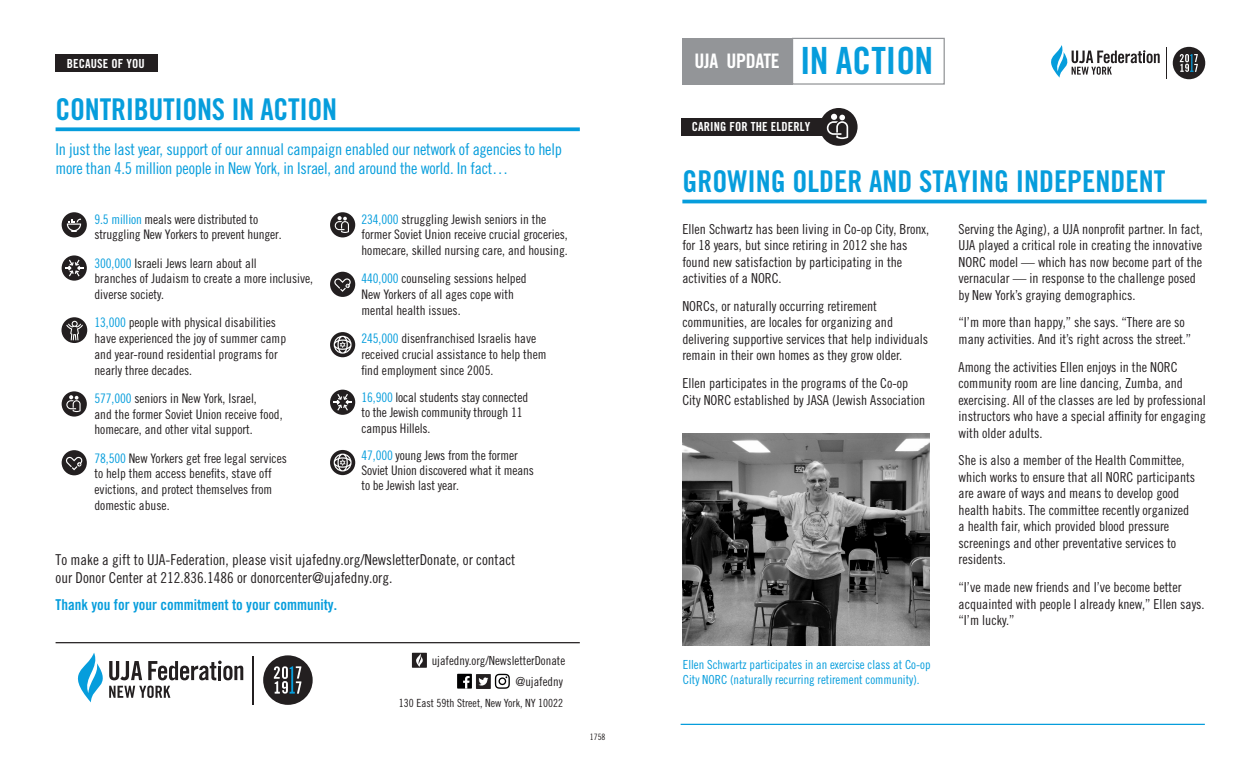
<style>
.page{position:relative;width:1260px;height:765px;background:#fff}
.page>*{position:absolute;margin:0;border:0;box-sizing:border-box;transform-origin:0 0}
.t1{font:37.5px "Trade Gothic LT Std Bd Cn 20";color:#069ddc}
.bodycopy{font:30px "Trade Gothic LT Std Bd Cn 20";color:#069ddc}
.t2{font:20px "Trade Gothic LT Std Bd Cn 20";letter-spacing:-.015em;color:#fff}
.mason_light_10_pt_bl{font:16.25px/18.8px "Trade Gothic LT Std Cn 18";letter-spacing:-.015em;color:#069ddc}
.bodycopy-2{font:15px/18px "Trade Gothic LT Std Cn 18";color:#231f20}
.bodycopy-3{font:15px "Trade Gothic LT Std Bd Cn 20";color:#069ddc}
.bodycopy-4{font:13.75px/16.5px "Trade Gothic LT Std Cn 18";color:#231f20}
.bodycopy-5{font:13.12px/15.8px "Trade Gothic LT Std Cn 18";color:#231f20}
.t3{font:12.5px/15px "Trade Gothic LT Std Cn 18";color:#069ddc}
.Heading_7{font:12.5px "Trade Gothic LT Std Cn 18";color:#231f20}
.t4{font:12.5px "Trade Gothic LT Std Bd Cn 20";letter-spacing:.01em;color:#fff}
.t5{font:11.25px "Trade Gothic LT Std Cn 18";color:#231f20}
.t6{font:8.75px "Trade Gothic LT Std Cn 18";color:#231f20}
.s1{color:#069ddc}
</style>
<div class="page">
<svg style="left:77px;top:653px;width:166px;height:49px"></svg>
<div style="left:263px;top:655px;width:50px;height:50px;background:#231f20;border-radius:50%"></div>
<svg style="left:274px;top:666px;width:27px;height:28px"></svg>
<hr style="left:253px;top:656px;width:1px;height:48px;background:#231f20">
<svg style="left:412px;top:653px;width:15px;height:15px"></svg>
<svg style="left:412px;top:654px;width:14px;height:13px"></svg>
<div style="left:457px;top:674px;width:15px;height:15px;background:#000001"></div>
<svg style="left:463px;top:676px;width:7px;height:13px"></svg>
<div style="left:476px;top:674px;width:15px;height:15px;background:#231f20"></div>
<svg style="left:478px;top:677px;width:10px;height:9px"></svg>
<svg style="left:495px;top:674px;width:15px;height:15px"></svg>
<div style="left:682px;top:38px;width:110px;height:47px;background:#939598"></div>
<div style="left:792px;top:38px;width:153px;height:47px;border:1px solid #939598"></div>
<div style="left:56px;top:54px;width:102px;height:18px;background:#231f20"></div>
<img style="left:682px;top:434px;width:248px;height:212px">
<hr style="left:682px;top:200px;width:525px;height:3px;background:#069ddc">
<hr style="left:56px;top:642px;width:524px;height:1px;background:#231f20">
<hr style="left:681px;top:724px;width:524px;height:1px;background:#069ddc">
<svg style="left:1051px;top:45px;width:109px;height:33px"></svg>
<div style="left:1173px;top:47px;width:32px;height:32px;background:#231f20;border-radius:50%"></div>
<svg style="left:1180px;top:54px;width:18px;height:18px"></svg>
<hr style="left:1166px;top:47px;width:1px;height:32px;background:#231f20">
<svg style="left:56px;top:127px;width:524px;height:4px;background:#20a7df"></svg>
<div style="left:62px;top:212px;width:25px;height:25px;background:#231f20;border-radius:50%"></div>
<svg style="left:67px;top:219px;width:14px;height:13px"></svg>
<svg style="left:62px;top:255px;width:25px;height:26px"></svg>
<svg style="left:65px;top:260px;width:19px;height:16px"></svg>
<div style="left:330px;top:390px;width:25px;height:25px;background:#231f20;border-radius:50%"></div>
<svg style="left:333px;top:394px;width:19px;height:17px"></svg>
<div style="left:62px;top:391px;width:25px;height:26px;background:#231f20;border-radius:50%"></div>
<svg style="left:66px;top:395px;width:15px;height:17px"></svg>
<div style="left:330px;top:212px;width:25px;height:25px;background:#231f20;border-radius:50%"></div>
<svg style="left:335px;top:216px;width:14px;height:17px"></svg>
<div style="left:62px;top:450px;width:25px;height:25px;background:#231f20;border-radius:50%"></div>
<svg style="left:66px;top:456px;width:17px;height:14px"></svg>
<div style="left:330px;top:272px;width:25px;height:25px;background:#231f20;border-radius:50%"></div>
<svg style="left:334px;top:278px;width:17px;height:14px"></svg>
<svg style="left:330px;top:332px;width:25px;height:25px"></svg>
<svg style="left:334px;top:336px;width:18px;height:18px"></svg>
<svg style="left:330px;top:450px;width:25px;height:25px"></svg>
<svg style="left:334px;top:454px;width:18px;height:17px"></svg>
<div style="left:681px;top:118px;width:151px;height:18px;background:#231f20"></div>
<div style="left:820px;top:108px;width:38px;height:38px;background:#231f20;border-radius:50%"></div>
<svg style="left:827px;top:114px;width:21px;height:25px"></svg>
<svg style="left:62px;top:317px;width:25px;height:26px"></svg>
<svg style="left:66px;top:321px;width:17px;height:19px"></svg>
<p class="t4" style="left:67px;top:56px;width:79px">BECAUSE OF YOU</p>
<p class="bodycopy" style="left:56px;top:91px;width:283px">CONTRIBUTIONS IN ACTION</p>
<p class="mason_light_10_pt_bl" style="left:56px;top:140px;width:508px">In just the last year, support of our annual campaign enabled our network of agencies to help more than 4.5 million people in New York, in Israel, and around the world. In fact…</p>
<p class="bodycopy-5" style="left:94px;top:211px;width:189px"><span class="s1">9.5 million</span> meals were distributed to struggling New Yorkers to prevent hunger.</p>
<p class="bodycopy-5" style="left:94px;top:255px;width:220px"><span class="s1">300,000</span> Israeli Jews learn about all<br>branches of Judaism to create a more inclusive, diverse society.</p>
<p class="bodycopy-5" style="left:94px;top:315px;width:193px"><span class="s1">13,000</span> people with physical disabilities have experienced the joy of summer camp and year-round residential programs for nearly three decades.</p>
<p class="bodycopy-5" style="left:94px;top:390px;width:190px"><span class="s1">577,000</span> seniors in New York, Israel,<br>and the former Soviet Union receive food, homecare, and other vital support.</p>
<p class="bodycopy-5" style="left:94px;top:450px;width:194px"><span class="s1">78,500</span> New Yorkers get free legal services to help them access benefits, stave off evictions, and protect themselves from domestic abuse.</p>
<p class="bodycopy-5" style="left:362px;top:211px;width:208px"><span class="s1">234,000</span> struggling Jewish seniors in the former Soviet Union receive crucial groceries, homecare, skilled nursing care, and housing.</p>
<p class="bodycopy-5" style="left:362px;top:271px;width:167px"><span class="s1">440,000</span> counseling sessions helped<br>New Yorkers of all ages cope with mental health issues.</p>
<p class="bodycopy-5" style="left:362px;top:331px;width:187px"><span class="s1">245,000</span> disenfranchised Israelis have received crucial assistance to help them find employment since 2005.</p>
<p class="bodycopy-5" style="left:362px;top:390px;width:168px;line-height:15.4px"><span class="s1">16,900</span> local students stay connected to the Jewish community through 11 campus Hillels.</p>
<p class="bodycopy-5" style="left:362px;top:448px;width:174px;line-height:15px"><span class="s1">47,000</span> young Jews from the former<br>Soviet Union discovered what it means to be Jewish last year.</p>
<p class="bodycopy-2" style="left:56px;top:551px;width:461px">To make a gift to UJA-Federation, please visit ujafedny.org/NewsletterDonate, or contact our Donor Center at 212.836.1486 or donorcenter@ujafedny.org.</p>
<p class="bodycopy-3" style="left:56px;top:595px;width:283px">Thank you for your commitment to your community.</p>
<p class="Heading_7" style="left:432px;top:653px;width:135px">ujafedny.org/NewsletterDonate</p>
<p class="Heading_7" style="left:515px;top:674px;width:49px">@ujafedny</p>
<p class="t5" style="left:399px;top:697px;width:166px">130 East 59th Street, New York, NY 10022</p>
<p class="t6" style="left:590px;top:732px;width:17px">1758</p>
<p class="t2" style="left:695px;top:49px;width:87px">UJA UPDATE</p>
<p class="t1" style="left:800px;top:38px;width:134px">IN ACTION</p>
<p class="t4" style="left:692px;top:119px;width:120px">CARING FOR THE ELDERLY</p>
<p class="bodycopy" style="left:682px;top:163px;width:485px">GROWING OLDER AND STAYING INDEPENDENT</p>
<p class="bodycopy-4" style="left:682px;top:220px;width:248px">Ellen Schwartz has been living in Co-op City, Bronx, for 18 years, but since retiring in 2012 she has found new satisfaction by participating in the activities of a NORC.</p>
<p class="bodycopy-4" style="left:682px;top:298px;width:247px">NORCs, or naturally occurring retirement communities, are locales for organizing and delivering supportive services that help individuals remain in their own homes as they grow older.</p>
<p class="bodycopy-4" style="left:682px;top:375px;width:244px">Ellen participates in the programs of the Co-op<br>City NORC established by JASA (Jewish Association</p>
<p class="t3" style="left:683px;top:657px;width:249px">Ellen Schwartz participates in an exercise class at Co-op<br>City NORC (naturally recurring retirement community).</p>
<p class="bodycopy-4" style="left:959px;top:220px;width:246px">Serving the Aging), a UJA nonprofit partner. In fact, UJA played a critical role in creating the innovative NORC model — which has now become part of the vernacular — in response to the challenge posed by New York’s graying demographics.</p>
<p class="bodycopy-4" style="left:959px;top:314px;width:234px">“I’m more than happy,” she says. “There are so many activities. And it’s right across the street.”</p>
<p class="bodycopy-4" style="left:959px;top:358px;width:249px">Among the activities Ellen enjoys in the NORC community room are line dancing, Zumba, and exercising. All of the classes are led by professional instructors who have a special affinity for engaging with older adults.</p>
<p class="bodycopy-4" style="left:959px;top:452px;width:238px">She is also a member of the Health Committee, which works to ensure that all NORC participants are aware of ways and means to develop good health habits. The committee recently organized a health fair, which provided blood pressure screenings and other preventative services to residents.</p>
<p class="bodycopy-4" style="left:959px;top:579px;width:248px">“I’ve made new friends and I’ve become better acquainted with people I already knew,” Ellen says. “I’m lucky.”</p>
</div>
